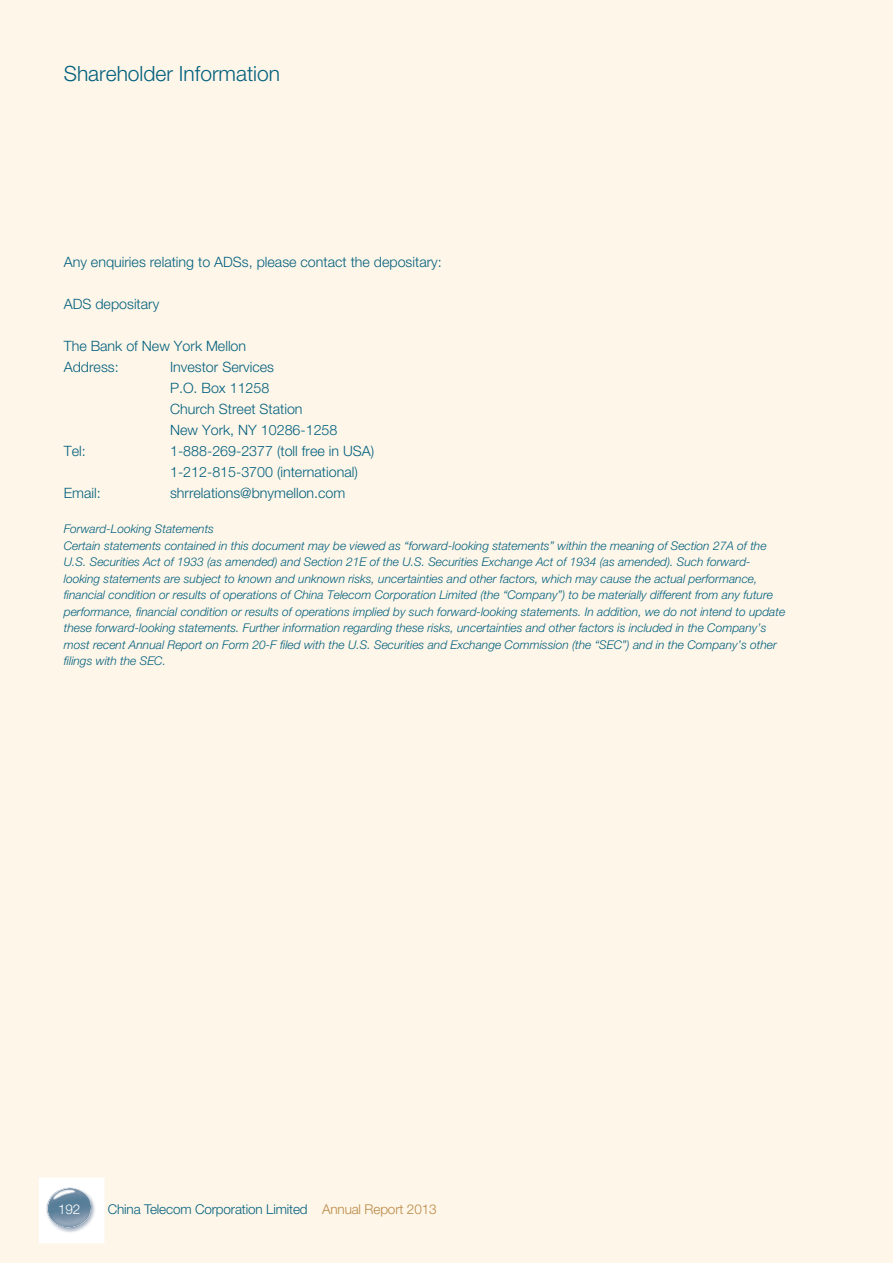
<style>
.page{position:relative;width:893px;height:1263px;background:#fef6e8}
.page>*{position:absolute;margin:0;border:0;box-sizing:border-box;transform-origin:0 0}
.t1{font:300 21px "Helvetica Neue LT Std";color:#02607f}
.t2{font:300 14.25px/21px "Helvetica Neue LT Std";color:#02607f}
.t3{font:300 13.5px "Helvetica Neue LT Std";letter-spacing:-.01em;color:#02607f}
.t4{font:300 13.5px "Helvetica Neue LT Std";color:#fff}
.t5{font:italic 300 12px/16.5px "Helvetica Neue LT Std";color:#02607f}
.s1{color:#b98947}
</style>
<div class="page">
<img style="left:39px;top:1178px;width:33px;height:65px">
<img style="left:72px;top:1178px;width:33px;height:65px">
<img style="left:47px;top:1188px;width:45px;height:39px">
<h1 class="t1" style="left:64px;top:66px;width:218px">Shareholder Information</h1>
<p class="t2" style="left:64px;top:253px;width:379px">Any enquiries relating to ADSs, please contact the depositary:</p>
<p class="t2" style="left:64px;top:295px;width:97px">ADS depositary</p>
<p class="t2" style="left:64px;top:337px;width:184px">The Bank of New York Mellon<br>Address:</p>
<p class="t2" style="left:170px;top:358px;width:169px">Investor Services<br>P.O. Box 11258<br>Church Street Station<br>New York, NY 10286-1258</p>
<p class="t2" style="left:64px;top:442px;width:23px">Tel:</p>
<p class="t2" style="left:170px;top:442px;width:206px">1-888-269-2377 (toll free in USA)<br>1-212-815-3700 (international)</p>
<p class="t2" style="left:64px;top:484px;width:38px">Email:</p>
<p class="t2" style="left:170px;top:484px;width:177px">shrrelations@bnymellon.com</p>
<p class="t5" style="left:64px;top:522px;width:723px">Forward-Looking Statements<br>Certain statements contained in this document may be viewed as “forward-looking statements” within the meaning of Section 27A of the U.S. Securities Act of 1933 (as amended) and Section 21E of the U.S. Securities Exchange Act of 1934 (as amended). Such forward&shy;looking statements are subject to known and unknown risks, uncertainties and other factors, which may cause the actual performance, financial condition or results of operations of China Telecom Corporation Limited (the “Company”) to be materially different from any future performance, financial condition or results of operations implied by such forward-looking statements. In addition, we do not intend to update these forward-looking statements. Further information regarding these risks, uncertainties and other factors is included in the Company’s most recent Annual Report on Form 20-F filed with the U.S. Securities and Exchange Commission (the “SEC”) and in the Company’s other filings with the SEC.</p>
<p class="t4" style="left:58px;top:1204px;width:24px">192</p>
<p class="t3" style="left:108px;top:1204px;width:330px">China Telecom Corporation Limited <span class="s1">Annual Report 2013</span></p>
</div>
